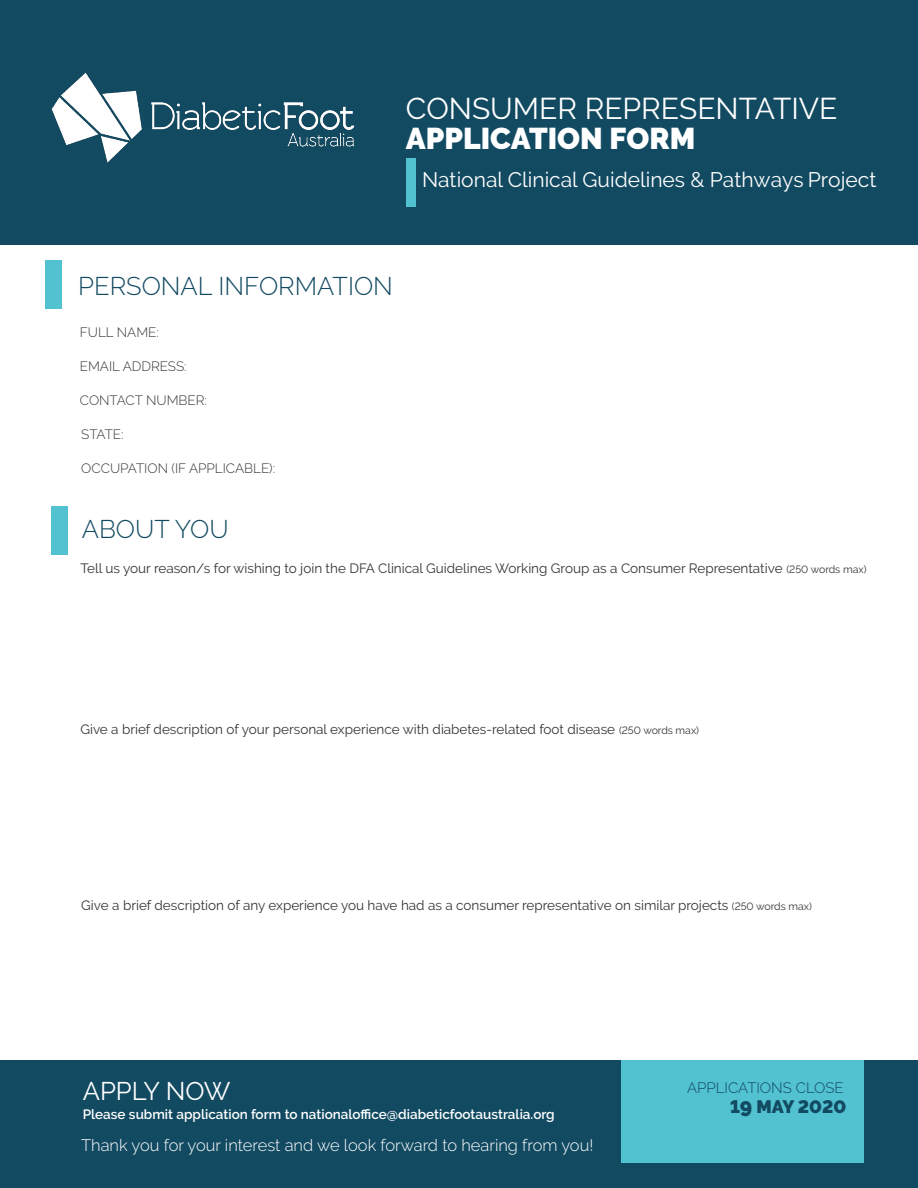
<style>
.page{position:relative;width:918px;height:1188px;background:#fff}
.page>*{position:absolute;margin:0;border:0;box-sizing:border-box;transform-origin:0 0}
.t1{font:30px "Raleway";color:#fff}
.t2{font:900 30px "Raleway";color:#fff}
.t3{font:300 25.5px "Raleway";color:#124a61}
.t4{font:25.5px "Raleway";color:#fff}
.t5{font:21px "Raleway";color:#fff}
.t6{font:900 18px "Raleway";color:#124a62}
.t7{font:300 16.5px "Raleway";color:#fff}
.t8{font:300 15px "Raleway";color:#124a62}
.t9{font:13.5px "Raleway";color:#353534}
.t10{font:600 13.5px "Raleway";color:#fff}
.t11{font:300 13.5px "Raleway";color:#353534}
.s1{font-style:inherit}
.s2{font-size:10.5px}
.s3{font-size:21px}
</style>
<div class="page">
<div style="left:0;top:0;width:918px;height:245px;background:#124a62"></div>
<div style="left:45px;top:260px;width:16px;height:48px;background:#52c1d0"></div>
<div style="left:52px;top:506px;width:16px;height:49px;background:#52c1d0"></div>
<img style="left:51px;top:72px;width:304px;height:91px">
<div style="left:0;top:1060px;width:918px;height:128px;background:#124a62"></div>
<div style="left:621px;top:1060px;width:243px;height:103px;background:#52c1d0"></div>
<div style="left:406px;top:158px;width:10px;height:49px;background:#52c1d0"></div>
<h1 class="t1" style="left:406px;top:91px;width:433px">CONSUMER REPRESENTATIVE</h1>
<h1 class="t2" style="left:406px;top:121px;width:291px">APPLICATION FORM</h1>
<h3 class="t5" style="left:422px;top:168px;width:456px">National Clinical Guidelines <span class="s1">&amp; Pathways</span> Project</h3>
<h2 class="t3" style="left:78px;top:271px;width:316px">PERSONAL INFORMATION</h2>
<p class="t11" style="left:80px;top:324px;width:81px">FULL NAME:</p>
<p class="t11" style="left:80px;top:358px;width:108px">EMAIL ADDRESS:</p>
<p class="t11" style="left:80px;top:392px;width:129px">CONTACT NUMBER:</p>
<p class="t11" style="left:81px;top:426px;width:44px">STATE:</p>
<p class="t11" style="left:81px;top:460px;width:195px">OCCUPATION (IF APPLICABLE):</p>
<h2 class="t3" style="left:82px;top:514px;width:148px">ABOUT YOU</h2>
<p class="t9" style="left:80px;top:561px;width:788px">Tell us your reason/s for wishing to join the DFA Clinical Guidelines Working Group as a Consumer Representative <span class="s2">(250 words max)</span></p>
<p class="t9" style="left:80px;top:721px;width:620px">Give a brief description of your personal experience with diabetes-related foot disease <span class="s2">(250 words max)</span></p>
<p class="t9" style="left:81px;top:898px;width:732px">Give a brief description of any experience you have had as a consumer representative on similar projects <span class="s2">(250 words max)</span></p>
<h2 class="t4" style="left:83px;top:1076px;width:149px">APPLY NOW</h2>
<p class="t10" style="left:83px;top:1106px;width:473px">Please submit application form to nationaloffice@diabeticfootaustralia.org</p>
<p class="t7" style="left:81px;top:1136px;width:514px">Thank you for your interest and we look forward to hearing from you!</p>
<p class="t8" style="left:687px;top:1079px;width:158px">APPLICATIONS CLOSE</p>
<h3 class="t6" style="left:730px;top:1097px;width:118px">1<span class="s3">9</span> MAY 2020</h3>
</div>
